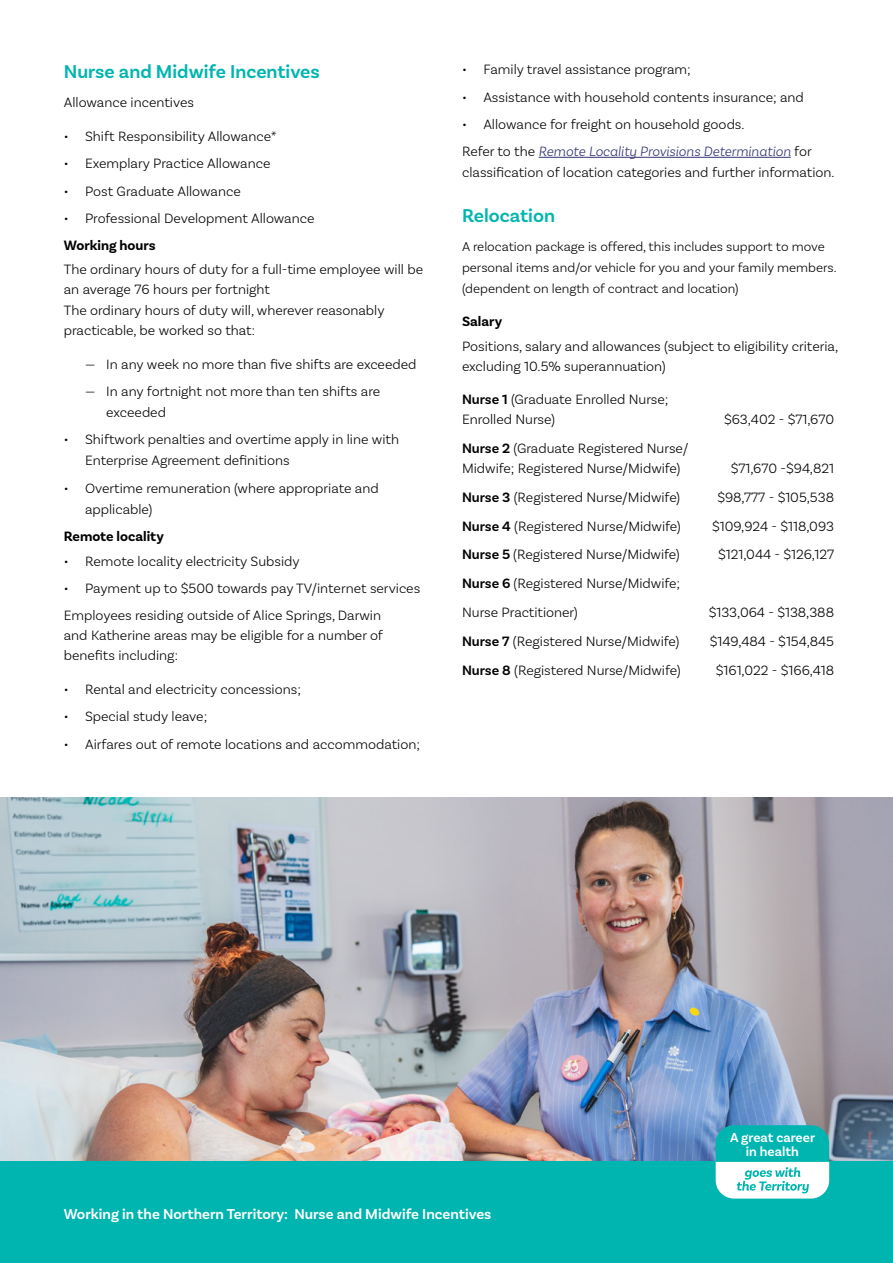
<style>
.page{position:relative;width:893px;height:1263px;background:#fff}
.page>*{position:absolute;margin:0;border:0;box-sizing:border-box;transform-origin:0 0}
.t1{font:600 19.5px "Basic Sans";color:#00b5af}
.t2{font:600 15px "Basic Sans";color:#fff}
.t3{font:300 14.25px/20.2px "Basic Sans";color:#000}
.t4{font:700 14.25px "Basic Sans";color:#000}
.t5{font:600 13.65px/13.6px "Basic Sans";color:#fff;text-align:center}
.t6{font:300 13.5px/21px "Basic Sans";color:#000}
.s1{font-style:italic;color:#333374}
.s2{font-weight:600}
</style>
<div class="page">
<img style="left:0;top:797px;width:893px;height:365px">
<hr style="left:539px;top:157px;width:252px;height:1px;background:#333374">
<div style="left:0;top:1162px;width:893px;height:101px;background:#00b5af"></div>
<svg style="left:716px;top:1125px;width:113px;height:73px;background:#6cd2d0"></svg>
<h1 class="t1" style="left:64px;top:60px;width:258px">Nurse and Midwife Incentives</h1>
<p class="t3" style="left:64px;top:92px;width:132px">Allowance incentives</p>
<p class="t3" style="left:64px;top:126px;width:215px">• Shift Responsibility Allowance*</p>
<p class="t3" style="left:64px;top:153px;width:208px">• Exemplary Practice Allowance</p>
<p class="t3" style="left:64px;top:181px;width:179px">• Post Graduate Allowance</p>
<p class="t3" style="left:64px;top:208px;width:252px">• Professional Development Allowance</p>
<p class="t4" style="left:64px;top:236px;width:93px">Working hours</p>
<p class="t3" style="left:64px;top:259px;width:361px">The ordinary hours of duty for a full-time employee will be an average 76 hours per fortnight<br>The ordinary hours of duty will, wherever reasonably practicable, be worked so that:</p>
<p class="t3" style="left:85px;top:354px;width:333px">— In any week no more than five shifts are exceeded</p>
<p class="t3" style="left:106px;top:381px;width:275px;line-height:21px;text-indent:-21px">— In any fortnight not more than ten shifts are exceeded</p>
<p class="t3" style="left:85px;top:429px;width:316px;line-height:21px;text-indent:-21px">• Shiftwork penalties and overtime apply in line with<br>Enterprise Agreement definitions</p>
<p class="t3" style="left:85px;top:477px;width:295px;line-height:21px;text-indent:-21px">• Overtime remuneration (where appropriate and applicable)</p>
<p class="t4" style="left:64px;top:527px;width:102px">Remote locality</p>
<p class="t3" style="left:64px;top:551px;width:237px">• Remote locality electricity Subsidy</p>
<p class="t3" style="left:64px;top:575px;width:358px;line-height:26.7px">• Payment up to $500 towards pay TV/internet services<br>Employees residing outside of Alice Springs, Darwin</p>
<p class="t3" style="left:64px;top:625px;width:321px">and Katherine areas may be eligible for a number of benefits including:</p>
<p class="t3" style="left:64px;top:679px;width:239px">• Rental and electricity concessions;</p>
<p class="t3" style="left:64px;top:706px;width:145px">• Special study leave;</p>
<p class="t3" style="left:64px;top:734px;width:358px">• Airfares out of remote locations and accommodation;</p>
<p class="t3" style="left:462px;top:59px;width:230px">• Family travel assistance program;</p>
<p class="t3" style="left:462px;top:87px;width:343px">• Assistance with household contents insurance; and</p>
<p class="t3" style="left:462px;top:111px;width:351px;line-height:26.7px">• Allowance for freight on household goods.<br>Refer to the <span class="s1">Remote Locality Provisions Determination</span> for</p>
<p class="t3" style="left:462px;top:162px;width:374px">classification of location categories and further information.</p>
<h1 class="t1" style="left:462px;top:203px;width:94px">Relocation</h1>
<p class="t6" style="left:462px;top:236px;width:376px">A relocation package is offered, this includes support to move personal items and/or vehicle for you and your family members. (dependent on length of contract and location)</p>
<p class="t4" style="left:462px;top:313px;width:42px">Salary</p>
<p class="t3" style="left:462px;top:335px;width:378px">Positions, salary and allowances (subject to eligibility criteria, excluding 10.5% superannuation)</p>
<p class="t3" style="left:462px;top:389px;width:208px"><span class="s2">Nurse 1</span> (Graduate Enrolled Nurse;<br>Enrolled Nurse)</p>
<p class="t3" style="left:724px;top:409px;width:112px">$63,402 - $71,670</p>
<p class="t3" style="left:462px;top:438px;width:228px"><span class="s2">Nurse 2</span> (Graduate Registered Nurse/<br>Midwife; Registered Nurse/Midwife)</p>
<p class="t3" style="left:731px;top:458px;width:105px">$71,670 -$94,821</p>
<p class="t3" style="left:462px;top:487px;width:220px"><span class="s2">Nurse 3</span> (Registered Nurse/Midwife)</p>
<p class="t3" style="left:717px;top:487px;width:118px">$98,777 - $105,538</p>
<p class="t3" style="left:462px;top:515px;width:220px"><span class="s2">Nurse 4</span> (Registered Nurse/Midwife)</p>
<p class="t3" style="left:712px;top:515px;width:124px">$109,924 - $118,093</p>
<p class="t3" style="left:462px;top:544px;width:219px"><span class="s2">Nurse 5</span> (Registered Nurse/Midwife)</p>
<p class="t3" style="left:718px;top:544px;width:117px">$121,044 - $126,127</p>
<p class="t3" style="left:462px;top:569px;width:220px;line-height:28.8px"><span class="s2">Nurse 6</span> (Registered Nurse/Midwife;<br>Nurse Practitioner)</p>
<p class="t3" style="left:709px;top:602px;width:127px">$133,064 - $138,388</p>
<p class="t3" style="left:462px;top:631px;width:219px"><span class="s2">Nurse 7</span> (Registered Nurse/Midwife)</p>
<p class="t3" style="left:710px;top:631px;width:126px">$149,484 - $154,845</p>
<p class="t3" style="left:462px;top:660px;width:220px"><span class="s2">Nurse 8</span> (Registered Nurse/Midwife)</p>
<p class="t3" style="left:716px;top:660px;width:120px">$161,022 - $166,418</p>
<p class="t5" style="left:730px;top:1131px;width:87px">A great career in health</p>
<p class="t2" style="left:64px;top:1204px;width:429px">Working in the Northern Territory: Nurse and Midwife Incentives</p>
</div>
